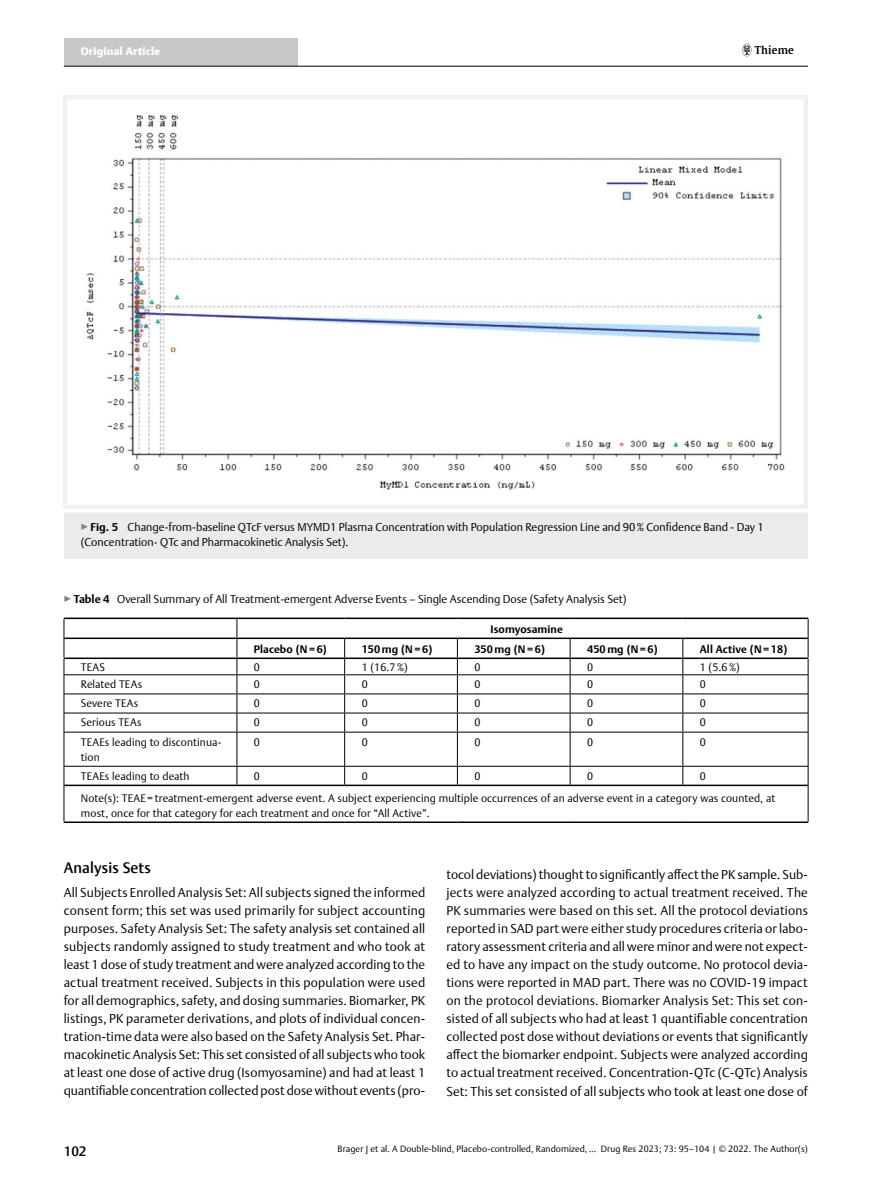
<style>
.page{position:relative;width:893px;height:1191px;background:#fff}
.page>*{position:absolute;margin:0;border:0;box-sizing:border-box;transform-origin:0 0}
.t1{font:500 15px "Thieme Argo 2011";letter-spacing:.01em;color:#000}
.t2{font:500 13.5px "Thieme Argo 2011";color:#000}
.t3{font:300 12.75px/18px "Thieme Argo 2011";color:#000;text-align:justify}
.t4{font:300 11.25px/15px "Thieme Argo 2011";color:#000}
.t5{font:300 10.8px/15px "Thieme Argo 2011";letter-spacing:.01em;color:#000}
.t6{font:700 10.8px "Thieme Argo 2011";letter-spacing:.01em;color:#000}
.t7{font:900 10.8px "Thieme Argo 2011";letter-spacing:.01em;color:#fff}
.t8{font:600 10.8px "Thieme Gulliver 2011";letter-spacing:.01em;color:#000}
.t9{font:300 9px "Thieme Argo 2011";letter-spacing:.01em;color:#000}
.s1{color:#808285}
.s2{font-weight:700}
</style>
<div class="page">
<div style="left:64px;top:38px;width:234px;height:28px;background:#c7c8ca"></div>
<hr style="left:64px;top:66px;width:744px;height:1px;background:#000">
<svg style="left:742px;top:44px;width:9px;height:12px"></svg>
<div style="left:64px;top:509px;width:744px;height:49px;background:#ebebec"></div>
<hr style="left:64px;top:509px;width:744px;height:3px;background:#fff">
<img style="left:64px;top:96px;width:744px;height:413px">
<svg style="left:65px;top:732px;width:743px;height:89px"></svg>
<hr style="left:64px;top:617px;width:173px;height:2px;background:#000">
<hr style="left:64px;top:732px;width:1px;height:34px;background:#000">
<hr style="left:237px;top:732px;width:1px;height:34px;background:#000">
<hr style="left:344px;top:732px;width:1px;height:34px;background:#000">
<hr style="left:457px;top:732px;width:1px;height:34px;background:#000">
<hr style="left:570px;top:732px;width:1px;height:34px;background:#000">
<hr style="left:683px;top:732px;width:1px;height:34px;background:#000">
<hr style="left:808px;top:732px;width:1px;height:34px;background:#000">
<hr style="left:64px;top:766px;width:173px;height:1px;background:#000">
<svg style="left:64px;top:766px;width:1px;height:18px"></svg>
<hr style="left:237px;top:766px;width:108px;height:1px;background:#000">
<svg style="left:237px;top:766px;width:1px;height:18px"></svg>
<hr style="left:345px;top:766px;width:112px;height:1px;background:#000">
<svg style="left:344px;top:766px;width:1px;height:18px"></svg>
<hr style="left:457px;top:766px;width:113px;height:1px;background:#000">
<svg style="left:457px;top:766px;width:1px;height:18px"></svg>
<hr style="left:570px;top:766px;width:113px;height:1px;background:#000">
<svg style="left:570px;top:766px;width:1px;height:18px"></svg>
<hr style="left:683px;top:766px;width:125px;height:1px;background:#000">
<svg style="left:683px;top:766px;width:1px;height:18px"></svg>
<svg style="left:808px;top:766px;width:1px;height:19px"></svg>
<hr style="left:64px;top:784px;width:173px;height:2px;background:#000">
<hr style="left:237px;top:784px;width:108px;height:2px;background:#000">
<hr style="left:345px;top:784px;width:112px;height:2px;background:#000">
<hr style="left:457px;top:784px;width:113px;height:2px;background:#000">
<hr style="left:570px;top:784px;width:113px;height:2px;background:#000">
<hr style="left:683px;top:784px;width:125px;height:2px;background:#000">
<hr style="left:64px;top:821px;width:173px;height:2px;background:#000">
<hr style="left:237px;top:821px;width:108px;height:2px;background:#000">
<hr style="left:345px;top:821px;width:112px;height:2px;background:#000">
<hr style="left:457px;top:821px;width:113px;height:2px;background:#000">
<hr style="left:570px;top:821px;width:113px;height:2px;background:#000">
<hr style="left:683px;top:821px;width:125px;height:2px;background:#000">
<hr style="left:64px;top:785px;width:1px;height:36px;background:#000">
<hr style="left:808px;top:785px;width:1px;height:36px;background:#000">
<hr style="left:237px;top:617px;width:108px;height:2px;background:#000">
<hr style="left:345px;top:617px;width:112px;height:2px;background:#000">
<hr style="left:457px;top:617px;width:113px;height:2px;background:#000">
<hr style="left:570px;top:617px;width:113px;height:2px;background:#000">
<hr style="left:683px;top:617px;width:125px;height:2px;background:#000">
<svg style="left:64px;top:618px;width:745px;height:114px"></svg>
<p class="t7" style="left:81px;top:44px;width:81px">Original Article</p>
<p class="t8" style="left:755px;top:42px;width:40px">Thieme</p>
<p class="t4" style="left:81px;top:519px;width:684px"><span class="s1">▶</span><span class="s2">Fig. 5</span> Change-from-baseline QTcF versus MYMD1 Plasma Concentration with Population Regression Line and 90% Confidence Band - Day 1 (Concentration- QTc and Pharmacokinetic Analysis Set).</p>
<p class="t4" style="left:64px;top:591px;width:564px"><span class="s1">▶</span><span class="s2">Table 4</span> Overall Summary of All Treatment-emergent Adverse Events – Single Ascending Dose (Safety Analysis Set)</p>
<p class="t6" style="left:491px;top:621px;width:74px">Isomyosamine</p>
<p class="t6" style="left:254px;top:641px;width:74px">Placebo (N = 6)</p>
<p class="t6" style="left:362px;top:641px;width:72px">150mg (N = 6)</p>
<p class="t6" style="left:474px;top:641px;width:72px">350mg (N = 6)</p>
<p class="t6" style="left:587px;top:641px;width:72px">450mg (N = 6)</p>
<p class="t6" style="left:700px;top:641px;width:89px">All Active (N = 18)</p>
<p class="t5" style="left:81px;top:659px;width:26px">TEAS</p>
<p class="t5" style="left:254px;top:659px;width:8px">0</p>
<p class="t5" style="left:362px;top:659px;width:48px">1 (16.7%)</p>
<p class="t5" style="left:474px;top:659px;width:8px">0</p>
<p class="t5" style="left:587px;top:659px;width:8px">0</p>
<p class="t5" style="left:700px;top:659px;width:42px">1 (5.6%)</p>
<p class="t5" style="left:81px;top:676px;width:63px">Related TEAs</p>
<p class="t5" style="left:254px;top:676px;width:8px">0</p>
<p class="t5" style="left:362px;top:676px;width:8px">0</p>
<p class="t5" style="left:474px;top:676px;width:8px">0</p>
<p class="t5" style="left:587px;top:676px;width:8px">0</p>
<p class="t5" style="left:700px;top:676px;width:8px">0</p>
<p class="t5" style="left:81px;top:695px;width:59px">Severe TEAs</p>
<p class="t5" style="left:254px;top:695px;width:8px">0</p>
<p class="t5" style="left:362px;top:695px;width:8px">0</p>
<p class="t5" style="left:474px;top:695px;width:8px">0</p>
<p class="t5" style="left:587px;top:695px;width:8px">0</p>
<p class="t5" style="left:700px;top:695px;width:8px">0</p>
<p class="t5" style="left:81px;top:715px;width:62px">Serious TEAs</p>
<p class="t5" style="left:254px;top:715px;width:8px">0</p>
<p class="t5" style="left:362px;top:715px;width:8px">0</p>
<p class="t5" style="left:474px;top:715px;width:8px">0</p>
<p class="t5" style="left:587px;top:715px;width:8px">0</p>
<p class="t5" style="left:700px;top:715px;width:8px">0</p>
<p class="t5" style="left:81px;top:734px;width:142px">TEAEs leading to discontinua&shy;tion</p>
<p class="t5" style="left:254px;top:734px;width:8px">0</p>
<p class="t5" style="left:362px;top:734px;width:8px">0</p>
<p class="t5" style="left:474px;top:734px;width:8px">0</p>
<p class="t5" style="left:587px;top:734px;width:8px">0</p>
<p class="t5" style="left:700px;top:734px;width:8px">0</p>
<p class="t5" style="left:81px;top:768px;width:110px">TEAEs leading to death</p>
<p class="t5" style="left:254px;top:768px;width:8px">0</p>
<p class="t5" style="left:362px;top:768px;width:8px">0</p>
<p class="t5" style="left:474px;top:768px;width:8px">0</p>
<p class="t5" style="left:587px;top:768px;width:8px">0</p>
<p class="t5" style="left:81px;top:764px;width:696px;line-height:21.9px;text-indent:619px">0<br>Note(s): TEAE = treatment-emergent adverse event. A subject experiencing multiple occurrences of an adverse event in a category was counted, at</p>
<p class="t5" style="left:81px;top:805px;width:350px">most, once for that category for each treatment and once for “All Active”.</p>
<p class="t1" style="left:64px;top:858px;width:89px">Analysis Sets</p>
<p class="t3" style="left:64px;top:883px;width:363px">All Subjects Enrolled Analysis Set: All subjects signed the informed consent form; this set was used primarily for subject accounting purposes. Safety Analysis Set: The safety analysis set contained all subjects randomly assigned to study treatment and who took at least 1 dose of study treatment and were analyzed according to the actual treatment received. Subjects in this population were used for all demographics, safety, and dosing summaries. Biomarker, PK listings, PK parameter derivations, and plots of individual concen&shy;tration-time data were also based on the Safety Analysis Set. Phar&shy;macokinetic Analysis Set: This set consisted of all subjects who took at least one dose of active drug (Isomyosamine) and had at least 1 quantifiable concentration collected post dose without events (pro-</p>
<p class="t3" style="left:446px;top:865px;width:363px">tocol deviations) thought to significantly affect the PK sample. Sub&shy;jects were analyzed according to actual treatment received. The PK summaries were based on this set. All the protocol deviations reported in SAD part were either study procedures criteria or labo&shy;ratory assessment criteria and all were minor and were not expect&shy;ed to have any impact on the study outcome. No protocol devia&shy;tions were reported in MAD part. There was no COVID-19 impact on the protocol deviations. Biomarker Analysis Set: This set con&shy;sisted of all subjects who had at least 1 quantifiable concentration collected post dose without deviations or events that significantly affect the biomarker endpoint. Subjects were analyzed according to actual treatment received. Concentration-QTc (C-QTc) Analysis Set: This set consisted of all subjects who took at least one dose of</p>
<p class="t2" style="left:64px;top:1142px;width:24px">102</p>
<p class="t9" style="left:338px;top:1143px;width:472px">Brager J et al. A Double-blind, Placebo-controlled, Randomized, … Drug Res 2023; 73: 95–104 | © 2022. The Author(s)</p>
</div>
